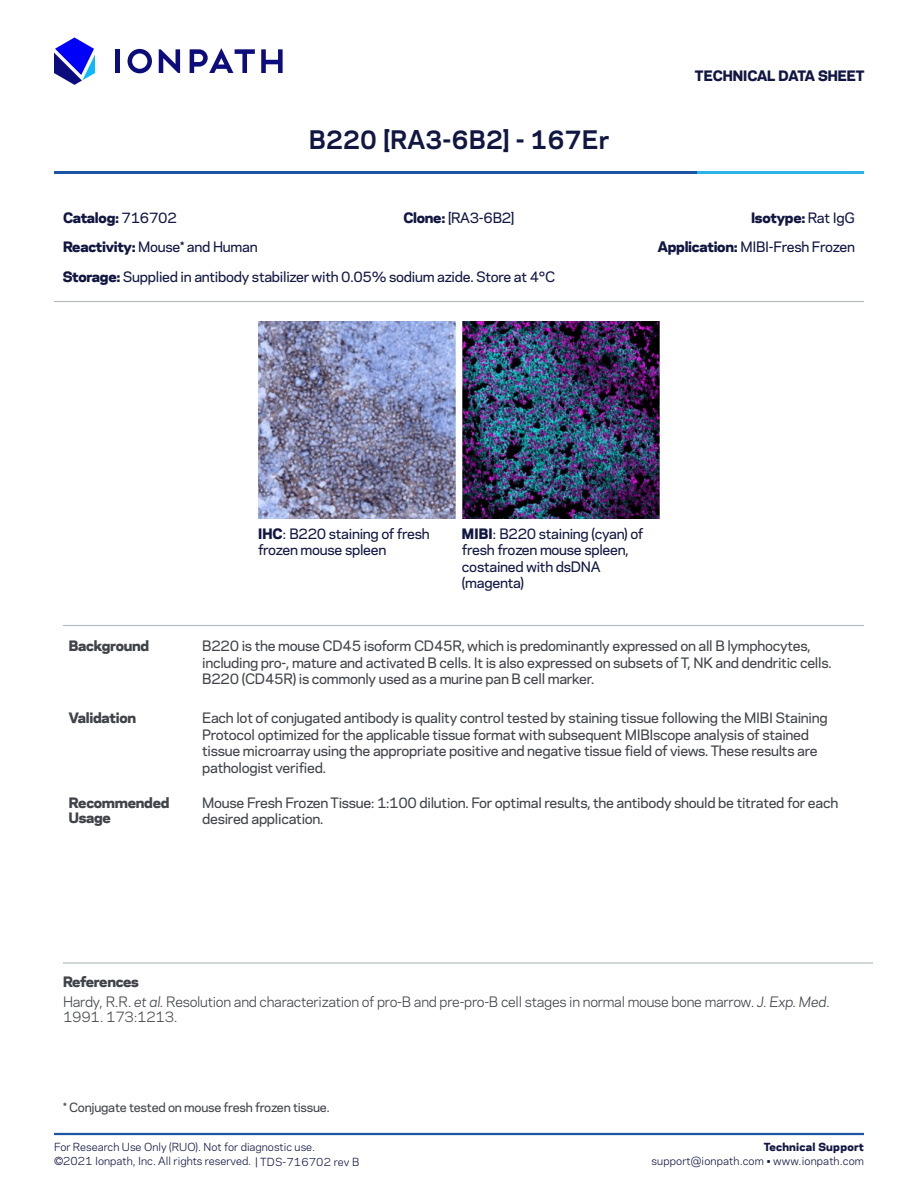
<style>
.page{position:relative;width:918px;height:1188px;background:#fff}
.page>*{position:absolute;margin:0;border:0;box-sizing:border-box;transform-origin:0 0}
.t1{font:700 24px "Polaris";letter-spacing:.01em;color:#111741}
.t2{font:500 13.5px/16.5px "Polaris";letter-spacing:-.02em;color:#40444a}
.t3{font:500 13.5px/16.5px "Polaris";letter-spacing:-.02em;color:#111741}
.t4{font:13.5px/19.5px "Polaris";letter-spacing:-.02em;color:#40444a}
.t5{font:800 13.5px/15px "Polaris";letter-spacing:-.02em;color:#40444a}
.t6{font:800 13.5px "Polaris";letter-spacing:-.02em;color:#111741}
.t7{font:800 13.5px "Polaris";color:#111741}
.t8{font:500 12px "Polaris";letter-spacing:-.02em;color:#40444a}
.t9{font:10.5px/13.5px "Polaris";color:#111741}
.t10{font:800 10.5px "Polaris";letter-spacing:.025em;color:#111741}
.s1{font-weight:500}
.s2{font-weight:800}
.s3{font-style:italic}
</style>
<div class="page">
<hr style="left:54px;top:1133px;width:810px;height:2px;background:#1d55a5">
<svg style="left:159px;top:49px;width:21px;height:24px"></svg>
<hr style="left:116px;top:49px;width:4px;height:24px;background:#0c0c7c">
<svg style="left:261px;top:49px;width:22px;height:24px"></svg>
<svg style="left:128px;top:49px;width:24px;height:24px"></svg>
<svg style="left:190px;top:48px;width:65px;height:25px"></svg>
<svg style="left:54px;top:38px;width:41px;height:47px"></svg>
<hr style="left:54px;top:301px;width:810px;height:1px;background:#b2b7bb">
<hr style="left:54px;top:171px;width:644px;height:3px;background:#1d55a5">
<hr style="left:698px;top:171px;width:166px;height:3px;background:#2db3e7">
<hr style="left:63px;top:625px;width:801px;height:1px;background:#b2b7bb">
<hr style="left:63px;top:962px;width:810px;height:2px;background:#b2b7bb">
<img style="left:258px;top:321px;width:198px;height:198px">
<img style="left:462px;top:321px;width:198px;height:198px">
<p class="t6" style="left:63px;top:207px;width:115px">Catalog: <span class="s1">716702</span></p>
<h1 class="t1" style="left:309px;top:122px;width:302px">B220 [RA3-6B2] - 167Er</h1>
<p class="t7" style="left:695px;top:65px;width:171px">TECHNICAL DATA SHEET</p>
<p class="t3" style="left:403px;top:209px;width:113px"><span class="s2">Clone:</span> [RA3-6B2]</p>
<p class="t6" style="left:751px;top:207px;width:105px">Isotype: <span class="s1">Rat IgG</span></p>
<p class="t3" style="left:63px;top:238px;width:196px"><span class="s2">Reactivity:</span> Mouse* and Human</p>
<p class="t3" style="left:658px;top:238px;width:199px"><span class="s2">Application:</span> MIBI-Fresh Frozen</p>
<p class="t3" style="left:63px;top:268px;width:494px"><span class="s2">Storage:</span> Supplied in antibody stabilizer with 0.05% sodium azide. Store at 4°C</p>
<p class="t3" style="left:258px;top:525px;width:173px"><span class="s2">IHC</span>: B220 staining of fresh frozen mouse spleen</p>
<p class="t3" style="left:462px;top:525px;width:183px"><span class="s2">MIBI</span>: B220 staining (cyan) of fresh frozen mouse spleen, costained with dsDNA (magenta)</p>
<p class="t5" style="left:69px;top:637px;width:82px">Background</p>
<p class="t2" style="left:202px;top:637px;width:631px">B220 is the mouse CD45 isoform CD45R, which is predominantly expressed on all B lymphocytes, including pro-, mature and activated B cells. It is also expressed on subsets of T, NK and dendritic cells.<br>B220 (CD45R) is commonly used as a murine pan B cell marker.</p>
<p class="t5" style="left:69px;top:709px;width:69px">Validation</p>
<p class="t2" style="left:202px;top:709px;width:627px">Each lot of conjugated antibody is quality control tested by staining tissue following the MIBI Staining Protocol optimized for the applicable tissue format with subsequent MIBIscope analysis of stained tissue microarray using the appropriate positive and negative tissue field of views. These results are pathologist verified.</p>
<p class="t5" style="left:69px;top:793px;width:102px">Recommended<br>Usage</p>
<p class="t2" style="left:202px;top:793px;width:638px">Mouse Fresh Frozen Tissue: 1:100 dilution. For optimal results, the antibody should be titrated for each desired application.</p>
<p class="t4" style="left:63px;top:972px;width:769px"><span class="s2">References<br></span>Hardy, R.R. <span class="s3">et al.</span> Resolution and characterization of pro-B and pre-pro-B cell stages in normal mouse bone marrow. <span class="s3">J. Exp. Med</span>.</p>
<p class="t4" style="left:63px;top:1006px;width:116px">1991. 173:1213.</p>
<p class="t8" style="left:63px;top:1098px;width:268px">* Conjugate tested on mouse fresh frozen tissue.</p>
<p class="t9" style="left:54px;top:1140px;width:307px">For Research Use Only (RUO). Not for diagnostic use.<br>©2021 Ionpath, Inc. All rights reserved. | TDS-716702 rev B</p>
<p class="t10" style="left:764px;top:1138px;width:102px">Technical Support</p>
<p class="t9" style="left:651px;top:1154px;width:214px">support@ionpath.com • www.ionpath.com</p>
</div>
